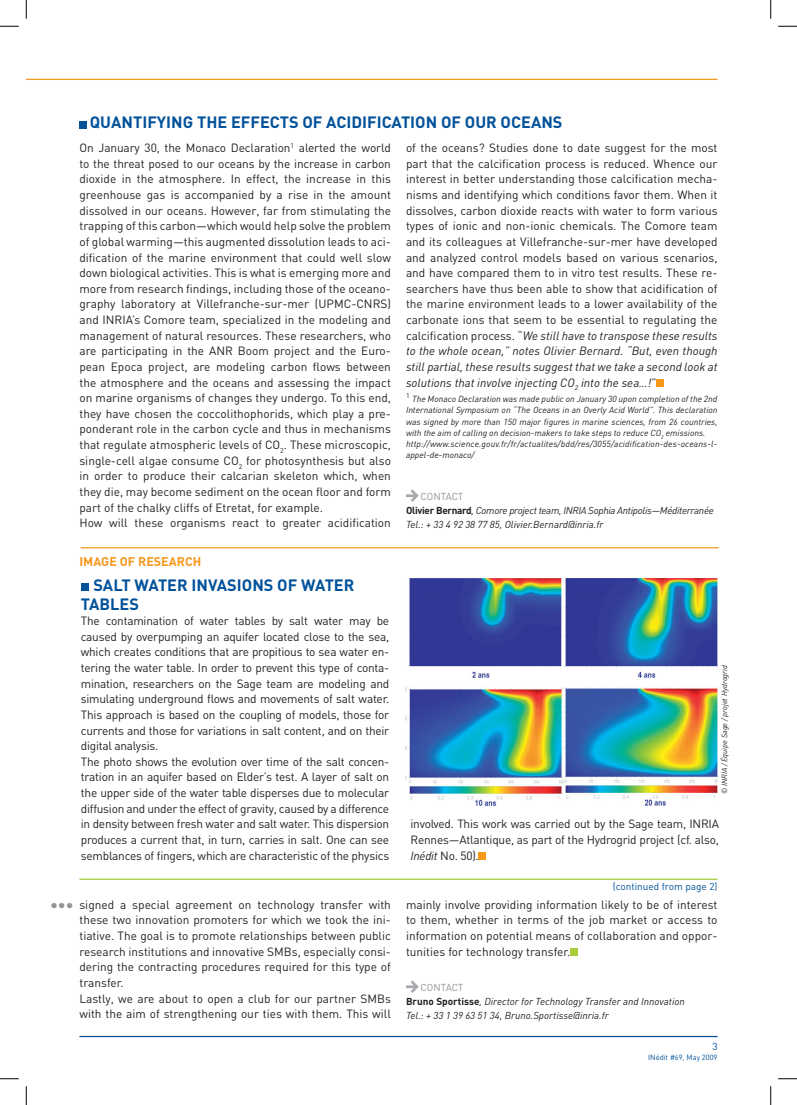
<style>
.page{position:relative;width:797px;height:1105px;background:#fff}
.page>*{position:absolute;margin:0;border:0;box-sizing:border-box;transform-origin:0 0}
.t1{font:700 16.25px/18.8px "DIN";color:#01529a}
.t2{font:16.25px "DIN";color:#939598}
.t3{font:700 12.5px "DIN";color:#f7981d}
.t4{font:11.88px/15.6px "DIN";color:#231f20;text-align:justify}
.t5{font:11.88px/15.6px "DIN";letter-spacing:-.02em;color:#231f20}
.t6{font:italic 10px/13.8px "DIN";letter-spacing:-.03em;color:#231f20}
.t7{font:italic 10px/13.8px "DIN";color:#231f20}
.t8{font:10px "DIN";color:#01529a}
.t9{font:10px "DIN";color:#919396}
.t10{font:italic 8.75px/11.2px "DIN";color:#231f20}
.t11{font:italic 7.5px "DIN";color:#231f20}
.t12{font:7.5px "DIN";color:#01529a}
.s1{font-style:italic}
.s2{font-style:normal;color:#919396}
.s3{font-weight:700;font-style:normal}
</style>
<div class="page">
<hr style="left:79px;top:1036px;width:638px;height:1px;background:#01529a">
<hr style="left:26px;top:79px;width:691px;height:1px;background:#f7981d">
<hr style="left:79px;top:879px;width:638px;height:1px;background:#a6ce39">
<div style="left:79px;top:121px;width:8px;height:7px;background:#01529a"></div>
<div style="left:656px;top:379px;width:8px;height:8px;background:#f7981d"></div>
<svg style="left:406px;top:489px;width:13px;height:13px"></svg>
<hr style="left:81px;top:547px;width:637px;height:1px;background:#f7981d">
<div style="left:81px;top:583px;width:7px;height:8px;background:#01529a"></div>
<div style="left:478px;top:852px;width:8px;height:7px;background:#f7981d"></div>
<img style="left:405px;top:578px;width:312px;height:228px">
<div style="left:570px;top:948px;width:8px;height:8px;background:#a6ce39"></div>
<svg style="left:406px;top:980px;width:13px;height:13px"></svg>
<svg style="left:0;top:25px;width:19px;height:2px"></svg>
<svg style="left:778px;top:25px;width:19px;height:2px"></svg>
<svg style="left:0;top:1078px;width:19px;height:1px"></svg>
<svg style="left:778px;top:1078px;width:19px;height:1px"></svg>
<svg style="left:25px;top:0;width:2px;height:19px"></svg>
<svg style="left:25px;top:1086px;width:2px;height:19px"></svg>
<svg style="left:770px;top:0;width:1px;height:19px"></svg>
<svg style="left:770px;top:1086px;width:1px;height:19px"></svg>
<h1 class="t1" style="left:90px;top:112px;width:77px">QUANTI FYING</h1>
<h1 class="t1" style="left:197px;top:112px;width:325px">THE EFFECTS OF ACI DI FICATION OF OUR OCEANS</h1>
<p class="t4" style="left:79px;top:140px;width:313px;text-align:left">On January 30, the Monaco Declaration<sup>1</sup> alerted the world to the threat posed to our oceans by the increase in carbon dioxide in the atmosphere. In effect, the increase in this greenhouse gas is accompanied by a rise in the amount dissolved in our oceans. However, far from stimulating the trapping of this carbon—which would help solve the problem of global warming—this augmented dissolution leads to aci&shy;dification of the marine environment that could well slow down biological activities. This is what is emerging more and more from research findings, including those of the oceano&shy;graphy laboratory at Villefranche-sur-mer (UPMC-CNRS) and INRIA’s Comore team, specialized in the modeling and management of natural resources. These researchers, who are participating in the ANR Boom project and the Euro&shy;pean Epoca project, are modeling carbon flows between the atmosphere and the oceans and assessing the impact on marine organisms of changes they undergo. To this end, they have chosen the coccolithophorids, which play a pre&shy;ponderant role in the carbon cycle and thus in mechanisms that regulate atmospheric levels of CO<sub>2</sub>. These microscopic, single-cell algae consume CO<sub>2</sub> for photosynthesis but also in order to produce their calcarian skeleton which, when they die, may become sediment on the ocean floor and form part of the chalky cliffs of Etretat, for example.<br>How will these organisms react to greater acidification</p>
<p class="t4" style="left:406px;top:140px;width:313px">of the oceans? Studies done to date suggest for the most part that the calcification process is reduced. Whence our interest in better understanding those calcification mecha&shy;nisms and identifying which conditions favor them. When it dissolves, carbon dioxide reacts with water to form various types of ionic and non-ionic chemicals. The Comore team and its colleagues at Villefranche-sur-mer have developed and analyzed control models based on various scenarios, and have compared them to in vitro test results. These re&shy;searchers have thus been able to show that acidification of the marine environment leads to a lower availability of the carbonate ions that seem to be essential to regulating the calcification process. “<span class="s1">We still have to transpose these results to the whole ocean,” notes Olivier Bernard. “But, even though still partial, these results suggest that we take a second look at solutions that involve injecting CO</span><sub>2</sub> <span class="s1">into the sea…!</span>”</p>
<p class="t10" style="left:406px;top:393px;width:313px"><sup>1</sup> The Monaco Declaration was made public on January 30 upon completion of the 2nd International Symposium on “The Oceans in an Overly Acid World”. This declaration was signed by more than 150 major figures in marine sciences, from 26 countries, with the aim of calling on decision-makers to take steps to reduce CO<sub>2</sub> emissions. http://www.science.gouv.fr/fr/actualites/bdd/res/3055/acidification-des-oceans-l&shy;appel-de-monaco/</p>
<p class="t9" style="left:420px;top:490px;width:8px">cont</p>
<p class="t6" style="left:406px;top:490px;width:309px;text-indent:40px"><span class="s2">act<br></span><span class="s3">OLIVIER BERNARD</span>, Comore project team, INRIA Sophia Antipolis—Méditerranée<br>Tel.: + 33 4 92 38 77 85, Olivier.Bernard@inria.fr</p>
<p class="t3" style="left:79px;top:553px;width:9px">IMAGE</p>
<p class="t3" style="left:120px;top:553px;width:27px">OF RESEARCH</p>
<h1 class="t1" style="left:81px;top:575px;width:264px;text-indent:12px">SALT WATER INVASI ONS OF WATER<br>TABLES</h1>
<p class="t5" style="left:81px;top:613px;width:310px">The contamination of water tables by salt water may be caused by overpumping an aquifer located close to the sea, which creates conditions that are propitious to sea water en&shy;tering the water table. In order to prevent this type of conta&shy;mination, researchers on the Sage team are modeling and simulating underground flows and movements of salt water.<br>This approach is based on the coupling of models, those for currents and those for variations in salt content, and on their digital analysis.<br>The photo shows the evolution over time of the salt concen&shy;tration in an aquifer based on Elder’s test. A layer of salt on the upper side of the water table disperses due to molecular diffusion and under the effect of gravity, caused by a difference in density between fresh water and salt water. This dispersion produces a current that, in turn, carries in salt. One can see semblances of fingers, which are characteristic of the physics</p>
<p class="t11" style="left:719px;top:794px;width:131px;rotate:-90deg">© INRIA / Équipe Sage / projet Hydrogrid</p>
<p class="t4" style="left:410px;top:816px;width:310px">involved. This work was carried out by the Sage team, INRIA Rennes—Atlantique, as part of the Hydrogrid project (cf. also, <span class="s1">Inédit</span> No. 50).</p>
<p class="t8" style="left:612px;top:880px;width:106px">(continued from page 2)</p>
<p class="t4" style="left:79px;top:896px;width:313px;text-align:left">signed a special agreement on technology transfer with these two innovation promoters for which we took the ini&shy;tiative. The goal is to promote relationships between public research institutions and innovative SMBs, especially consi&shy;dering the contracting procedures required for this type of transfer.<br>Lastly, we are about to open a club for our partner SMBs with the aim of strengthening our ties with them. This will</p>
<p class="t4" style="left:406px;top:896px;width:313px">mainly involve providing information likely to be of interest to them, whether in terms of the job market or access to information on potential means of collaboration and oppor&shy;tunities for technology transfer.</p>
<h1 class="t2" style="left:50px;top:895px;width:26px">•••</h1>
<p class="t7" style="left:406px;top:981px;width:280px;text-indent:40px"><span class="s2">act<br></span><span class="s3">BRUNO SPORTISSE</span>, Director for Technology Transfer and Innovation<br>Tel.: + 33 1 39 63 51 34, Bruno.Sportisse@inria.fr</p>
<p class="t9" style="left:420px;top:981px;width:8px">cont</p>
<p class="t8" style="left:712px;top:1040px;width:7px">3</p>
<p class="t12" style="left:648px;top:1053px;width:71px">INédit #69, May 2009</p>
</div>
